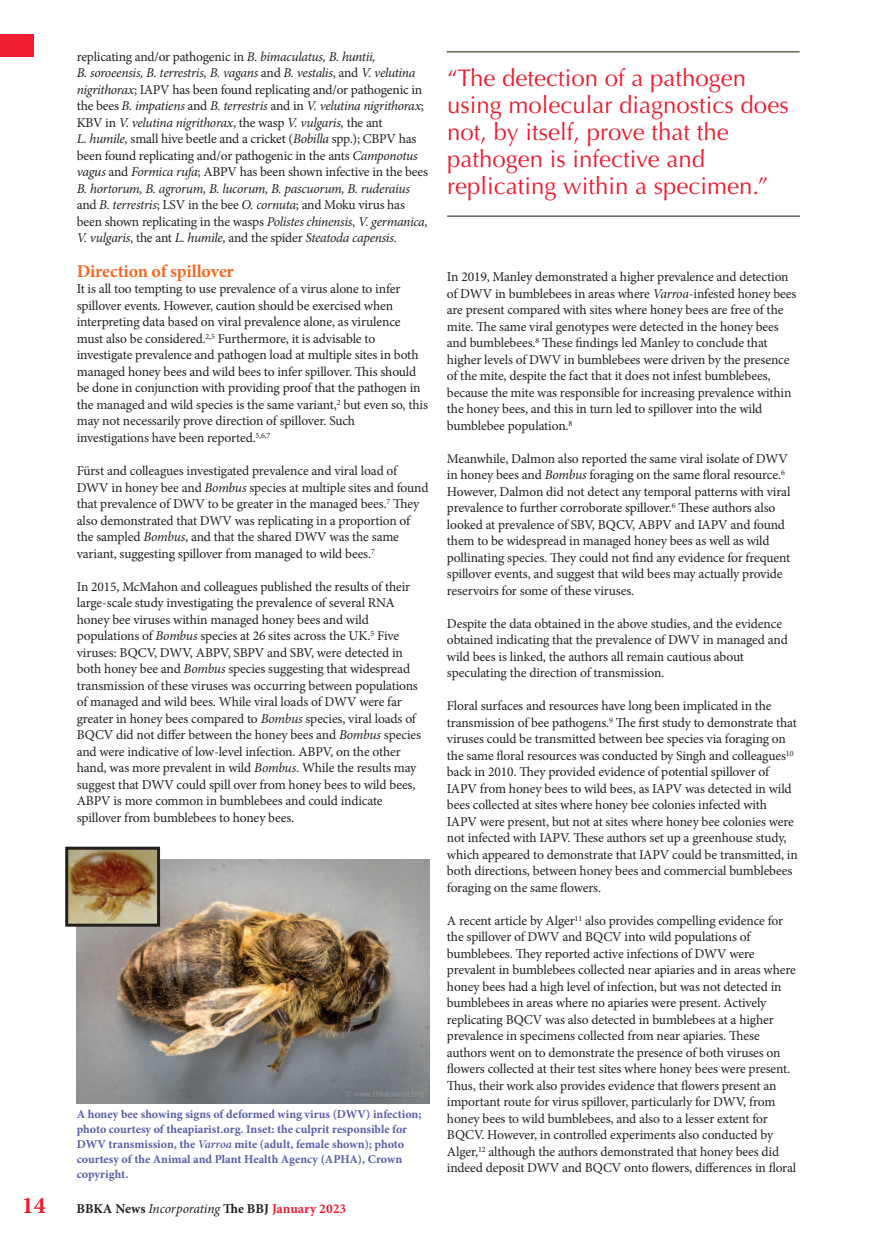
<style>
.page{position:relative;width:876px;height:1242px;background:#fff}
.page>*{position:absolute;margin:0;border:0;box-sizing:border-box;transform-origin:0 0}
.t1{font:24px/27px "Optima";color:#ed1c2e}
.t2{font:700 24px "Minion Pro";color:#ed1c2e}
.t3{font:700 18px "Minion Pro";letter-spacing:-.015em;color:#f36822}
.t4{font:13.5px/16.5px "Minion Pro";letter-spacing:-.01em;color:#231f20}
.t5{font:italic 13.5px/16.5px "Minion Pro";letter-spacing:-.025em;color:#231f20}
.t6{font:700 13.5px "Minion Pro";color:#231f20}
.t7{font:700 12px/15px "Minion Pro";color:#555da9}
.s1{font-style:normal}
.s2{font-style:italic}
.s3{font-weight:600;font-style:italic}
.s4{font-weight:400;font-style:italic}
.s5{color:#ed1c2e}
</style>
<div class="page">
<div style="left:0;top:34px;width:34px;height:22px;background:#ed1c2e"></div>
<hr style="left:447px;top:51px;width:353px;height:2px;background:#646458">
<hr style="left:447px;top:215px;width:353px;height:2px;background:#646458">
<img style="left:77px;top:860px;width:352px;height:243px">
<img style="left:69px;top:850px;width:87px;height:72px">
<div style="left:65px;top:846px;width:95px;height:80px;border:3px solid #231f20"></div>
<p class="t5" style="left:77px;top:49px;width:353px"><span class="s1">replicating and/or pathogenic in</span> B. bimaculatus, B. huntii,<br>B. soroeensis, B. terrestris, B. vagans <span class="s1">and</span> B. vestalis<span class="s1">, and</span> V. velutina nigrithorax<span class="s1">; IAPV has been found replicating and/or pathogenic in the bees</span> B. impatiens <span class="s1">and</span> B. terrestris <span class="s1">and in</span> V. velutina nigrithorax<span class="s1">; KBV in</span> V. velutina nigrithorax<span class="s1">, the wasp</span> V. vulgaris, <span class="s1">the ant<br></span>L. humile, <span class="s1">small hive beetle and a cricket (</span>Bobilla <span class="s1">spp.); CBPV has been found replicating and/or pathogenic in the ants</span> Camponotus vagus <span class="s1">and</span> Formica rufa<span class="s1">; ABPV has been shown infective in the bees </span>B. hortorum, B. agrorum, B. lucorum, B. pascuorum, B. ruderaius <span class="s1">and</span> B. terrestris<span class="s1">; LSV in the bee</span> O. cornuta<span class="s1">; and Moku virus has been shown replicating in the wasps</span> Polistes chinensis<span class="s1">,</span> V. germanica, V. vulgaris<span class="s1">, the ant</span> L. humile, <span class="s1">and the spider</span> Steatoda capensis<span class="s1">.</span></p>
<p class="t3" style="left:77px;top:264px;width:159px">Direction of spillover</p>
<p class="t4" style="left:77px;top:282px;width:353px">It is all too tempting to use prevalence of a virus alone to infer spillover events. However, caution should be exercised when interpreting data based on viral prevalence alone, as virulence must also be considered.<sup>2,5</sup> Furthermore, it is advisable to investigate prevalence and pathogen load at multiple sites in both managed honey bees and wild bees to infer spillover. This should be done in conjunction with providing proof that the pathogen in the managed and wild species is the same variant,<sup>2</sup> but even so, this may not necessarily prove direction of spillover. Such investigations have been reported.<sup>5,6,7</sup></p>
<p class="t4" style="left:77px;top:464px;width:353px">Fürst and colleagues investigated prevalence and viral load of DWV in honey bee and <span class="s2">Bombus</span> species at multiple sites and found that prevalence of DWV to be greater in the managed bees.<sup>7</sup> They also demonstrated that DWV was replicating in a proportion of the sampled <span class="s2">Bombus</span>, and that the shared DWV was the same variant, suggesting spillover from managed to wild bees.<sup>7</sup></p>
<p class="t4" style="left:77px;top:579px;width:346px">In 2015, McMahon and colleagues published the results of their large-scale study investigating the prevalence of several RNA honey bee viruses within managed honey bees and wild populations of <span class="s2">Bombus</span> species at 26 sites across the UK.<sup>5</sup> Five viruses: BQCV, DWV, ABPV, SBPV and SBV, were detected in both honey bee and <span class="s2">Bombus</span> species suggesting that widespread transmission of these viruses was occurring between populations of managed and wild bees. While viral loads of DWV were far greater in honey bees compared to <span class="s2">Bombus</span> species, viral loads of BQCV did not differ between the honey bees and <span class="s2">Bombus</span> species and were indicative of low-level infection. ABPV, on the other hand, was more prevalent in wild <span class="s2">Bombus</span>. While the results may suggest that DWV could spill over from honey bees to wild bees, ABPV is more common in bumblebees and could indicate spillover from bumblebees to honey bees.</p>
<p class="t7" style="left:77px;top:1107px;width:346px">A honey bee showing signs of deformed wing virus (DWV) infection; photo courtesy of theapiarist.org. Inset: the culprit responsible for DWV transmission, the <span class="s3">Varroa</span> mite (adult, female shown); photo courtesy of the Animal and Plant Health Agency (APHA), Crown copyright.</p>
<p class="t2" style="left:22px;top:1195px;width:25px">14</p>
<p class="t6" style="left:76px;top:1202px;width:271px">BBKA News <span class="s4">Incorporating</span> The BBJ <span class="s5">January 2023</span></p>
<p class="t1" style="left:447px;top:65px;width:343px">“The detection of a pathogen using molecular diagnostics does not, by itself, prove that the pathogen is infective and replicating within a specimen.”</p>
<p class="t4" style="left:447px;top:270px;width:351px">In 2019, Manley demonstrated a higher prevalence and detection of DWV in bumblebees in areas where <span class="s2">Varroa</span>-infested honey bees are present compared with sites where honey bees are free of the mite. The same viral genotypes were detected in the honey bees and bumblebees.<sup>8</sup> These findings led Manley to conclude that higher levels of DWV in bumblebees were driven by the presence of the mite, despite the fact that it does not infest bumblebees, because the mite was responsible for increasing prevalence within the honey bees, and this in turn led to spillover into the wild bumblebee population.<sup>8</sup></p>
<p class="t4" style="left:447px;top:451px;width:345px">Meanwhile, Dalmon also reported the same viral isolate of DWV in honey bees and <span class="s2">Bombus</span> foraging on the same floral resource.<sup>6<br></sup>However, Dalmon did not detect any temporal patterns with viral prevalence to further corroborate spillover.<sup>6</sup> These authors also looked at prevalence of SBV, BQCV, ABPV and IAPV and found them to be widespread in managed honey bees as well as wild pollinating species. They could not find any evidence for frequent spillover events, and suggest that wild bees may actually provide reservoirs for some of these viruses.</p>
<p class="t4" style="left:447px;top:616px;width:342px">Despite the data obtained in the above studies, and the evidence obtained indicating that the prevalence of DWV in managed and wild bees is linked, the authors all remain cautious about speculating the direction of transmission.</p>
<p class="t4" style="left:447px;top:699px;width:352px">Floral surfaces and resources have long been implicated in the transmission of bee pathogens.<sup>9</sup> The first study to demonstrate that viruses could be transmitted between bee species via foraging on the same floral resources was conducted by Singh and colleagues<sup>10 </sup>back in 2010. They provided evidence of potential spillover of IAPV from honey bees to wild bees, as IAPV was detected in wild bees collected at sites where honey bee colonies infected with IAPV were present, but not at sites where honey bee colonies were not infected with IAPV. These authors set up a greenhouse study, which appeared to demonstrate that IAPV could be transmitted, in both directions, between honey bees and commercial bumblebees foraging on the same flowers.</p>
<p class="t4" style="left:447px;top:913px;width:351px">A recent article by Alger<sup>11</sup> also provides compelling evidence for the spillover of DWV and BQCV into wild populations of bumblebees. They reported active infections of DWV were prevalent in bumblebees collected near apiaries and in areas where honey bees had a high level of infection, but was not detected in bumblebees in areas where no apiaries were present. Actively replicating BQCV was also detected in bumblebees at a higher prevalence in specimens collected from near apiaries. These authors went on to demonstrate the presence of both viruses on flowers collected at their test sites where honey bees were present.<br>Thus, their work also provides evidence that flowers present an important route for virus spillover, particularly for DWV, from honey bees to wild bumblebees, and also to a lesser extent for BQCV. However, in controlled experiments also conducted by Alger,<sup>12</sup> although the authors demonstrated that honey bees did indeed deposit DWV and BQCV onto flowers, differences in floral</p>
</div>
